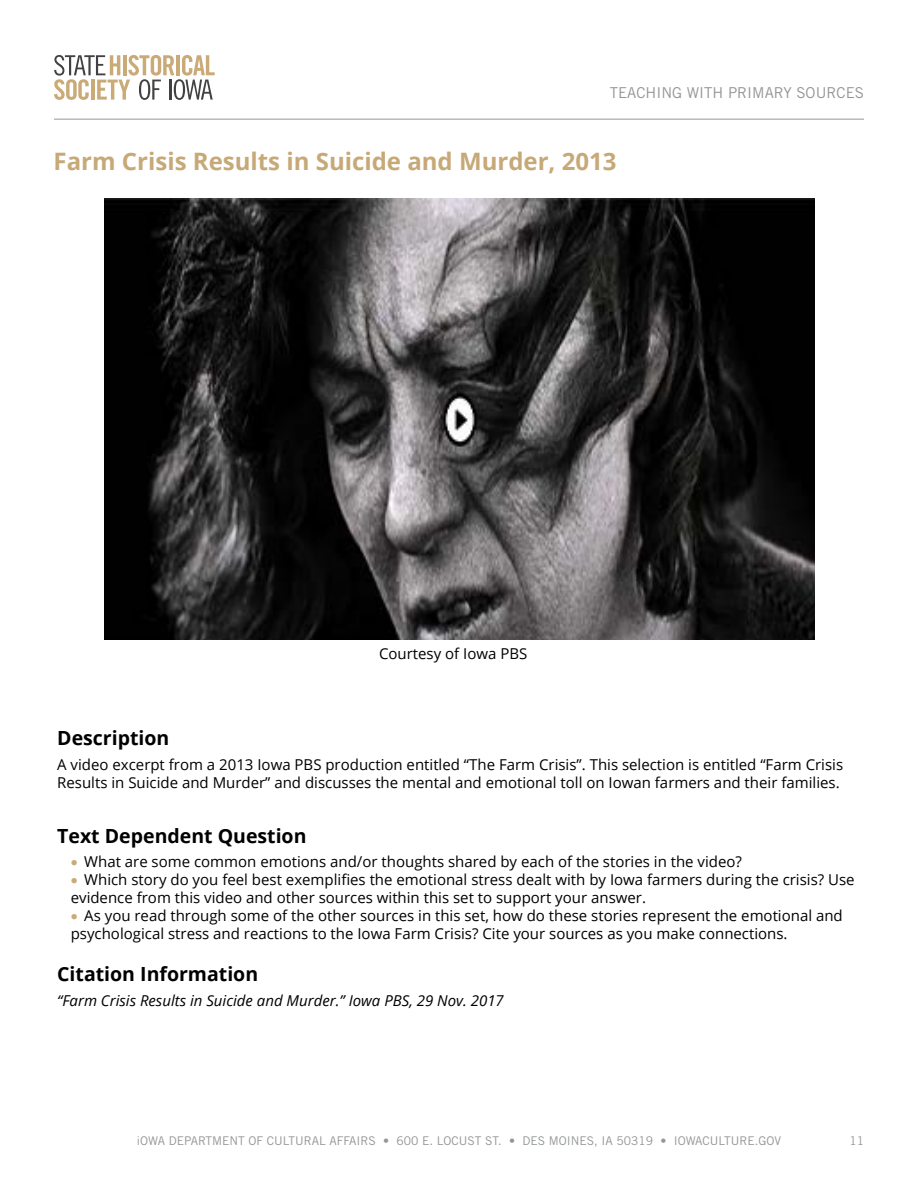
<style>
.page{position:relative;width:918px;height:1188px;background:#fff}
.page>*{position:absolute;margin:0;border:0;box-sizing:border-box;transform-origin:0 0}
.t1{font:700 24px "Open Sans";color:#c7a978}
.t2{font:700 19.5px "Open Sans";color:#000}
.t3{font:15px/18px "Open Sans";color:#000}
.t4{font:italic 15px "Open Sans";color:#000}
.t5{font:15px "Trade Gothic LT Std";color:#939598}
.t6{font:12px "Trade Gothic LT Std";color:#939598}
.s1{color:#caab78}
</style>
<div class="page">
<hr style="left:54px;top:119px;width:810px;height:1px;background:#939598">
<svg style="left:54px;top:55px;width:161px;height:45px"></svg>
<img style="left:105px;top:199px;width:709px;height:440px">
<p class="t5" style="left:610px;top:83px;width:256px">TEACHING WITH PRIMARY SOURCES</p>
<h1 class="t1" style="left:54px;top:144px;width:565px">Farm Crisis Results in Suicide and Murder, 2013</h1>
<p class="t3" style="left:379px;top:645px;width:150px">Courtesy of Iowa PBS</p>
<h2 class="t2" style="left:57px;top:724px;width:114px">Description</h2>
<p class="t3" style="left:57px;top:755px;width:787px">A video excerpt from a 2013 Iowa PBS production entitled “The Farm Crisis”. This selection is entitled “Farm Crisis<br>Results in Suicide and Murder” and discusses the mental and emotional toll on Iowan farmers and their families.</p>
<h2 class="t2" style="left:57px;top:822px;width:251px">Text Dependent Question</h2>
<p class="t3" style="left:71px;top:853px;width:673px"><span class="s1">•</span> What are some common emotions and/or thoughts shared by each of the stories in the video?</p>
<p class="t3" style="left:71px;top:871px;width:785px"><span class="s1">•</span> Which story do you feel best exemplifies the emotional stress dealt with by Iowa farmers during the crisis? Use evidence from this video and other sources within this set to support your answer.</p>
<p class="t3" style="left:71px;top:907px;width:774px"><span class="s1">•</span> As you read through some of the other sources in this set, how do these stories represent the emotional and psychological stress and reactions to the Iowa Farm Crisis? Cite your sources as you make connections.</p>
<h2 class="t2" style="left:57px;top:960px;width:202px">Citation Information</h2>
<p class="t4" style="left:57px;top:990px;width:448px">“Farm Crisis Results in Suicide and Murder.” Iowa PBS, 29 Nov. 2017</p>
<p class="t6" style="left:137px;top:1133px;width:646px">iOWA DEPARTMENT OF CULTURAL AFFAIRS • 600 E. LOCUST ST. • DES MOINES, IA 50319 • IOWACULTURE.GOV</p>
<p class="t6" style="left:849px;top:1133px;width:16px">11</p>
</div>
